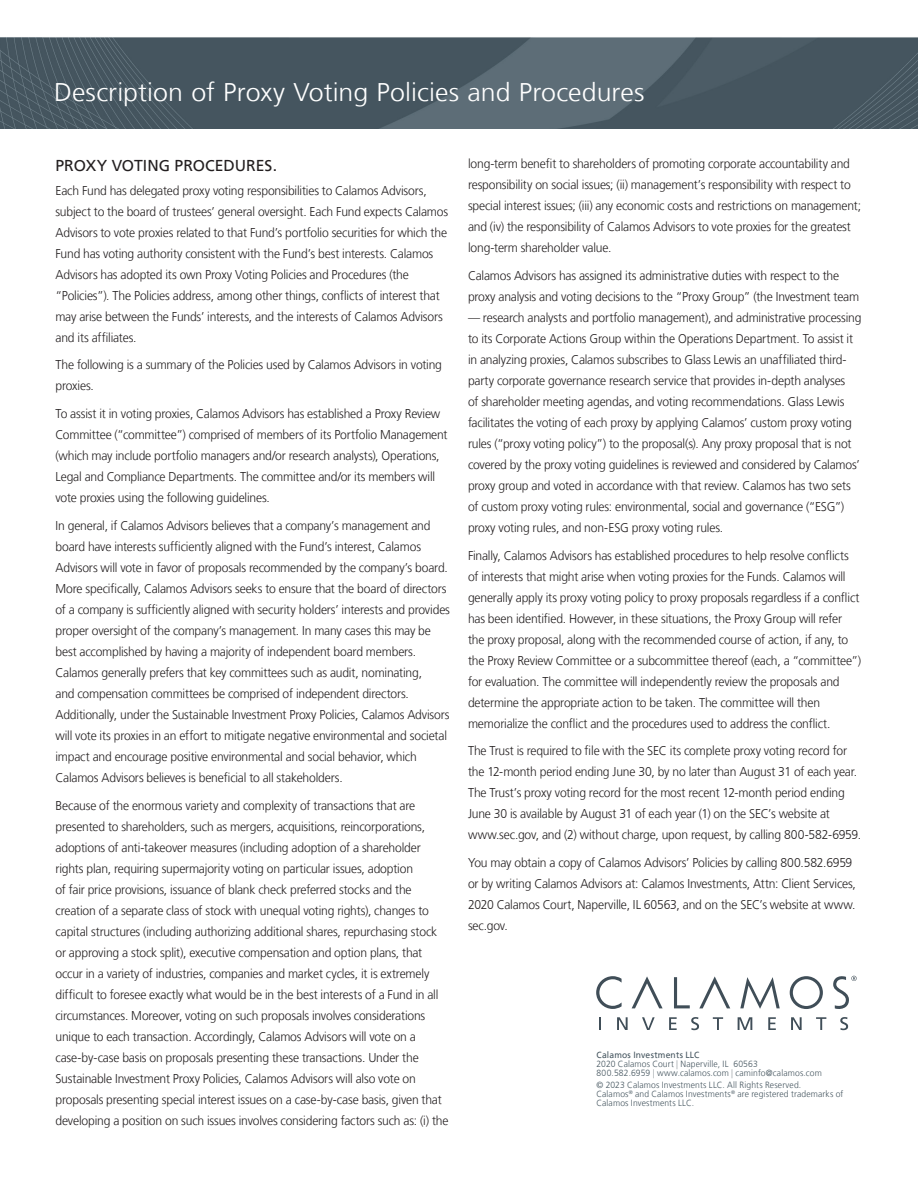
<style>
.page{position:relative;width:918px;height:1188px;background:#fff}
.page>*{position:absolute;margin:0;border:0;box-sizing:border-box;transform-origin:0 0}
.t1{font:300 25.5px "Frutiger LT";color:#fff;scale:1.05 1}
.t2{font:15.75px "Frutiger LT";color:#231f20}
.t3{font:300 12.75px/21px "Frutiger LT";letter-spacing:-.015em;color:#231f20;scale:.95 1}
.t4{font:300 9px/9px "Frutiger LT";letter-spacing:.015em;color:#45555f;scale:.95 1}
.s1{font-weight:400}
.s2{color:#959ca1}
</style>
<div class="page">
<img style="left:0;top:37px;width:918px;height:91px">
<svg style="left:674px;top:977px;width:16px;height:31px"></svg>
<svg style="left:740px;top:977px;width:40px;height:32px"></svg>
<svg style="left:790px;top:976px;width:33px;height:33px"></svg>
<svg style="left:632px;top:976px;width:31px;height:32px"></svg>
<svg style="left:699px;top:976px;width:31px;height:32px"></svg>
<svg style="left:596px;top:976px;width:26px;height:33px"></svg>
<svg style="left:833px;top:976px;width:24px;height:33px"></svg>
<svg style="left:599px;top:1017px;width:2px;height:13px"></svg>
<svg style="left:617px;top:1017px;width:11px;height:13px"></svg>
<svg style="left:642px;top:1017px;width:13px;height:13px"></svg>
<svg style="left:669px;top:1017px;width:8px;height:13px"></svg>
<svg style="left:691px;top:1017px;width:8px;height:13px"></svg>
<svg style="left:713px;top:1017px;width:10px;height:13px"></svg>
<svg style="left:738px;top:1017px;width:14px;height:13px"></svg>
<svg style="left:768px;top:1017px;width:8px;height:13px"></svg>
<svg style="left:791px;top:1017px;width:11px;height:13px"></svg>
<svg style="left:816px;top:1017px;width:10px;height:13px"></svg>
<svg style="left:840px;top:1017px;width:8px;height:13px"></svg>
<h1 class="t1" style="left:54px;top:78px;width:564px">Description of Proxy Voting Policies and Procedures</h1>
<p class="t2" style="left:56px;top:156px;width:223px">PROXY VOTING PROCEDURES.</p>
<p class="t3" style="left:56px;top:180px;width:415px">Each Fund has delegated proxy voting responsibilities to Calamos Advisors, subject to the board of trustees’ general oversight. Each Fund expects Calamos Advisors to vote proxies related to that Fund’s portfolio securities for which the Fund has voting authority consistent with the Fund’s best interests. Calamos Advisors has adopted its own Proxy Voting Policies and Procedures (the “Policies”). The Policies address, among other things, conflicts of interest that may arise between the Funds’ interests, and the interests of Calamos Advisors and its affiliates.</p>
<p class="t3" style="left:56px;top:355px;width:408px">The following is a summary of the Policies used by Calamos Advisors in voting proxies.</p>
<p class="t3" style="left:56px;top:404px;width:414px">To assist it in voting proxies, Calamos Advisors has established a Proxy Review Committee (“committee”) comprised of members of its Portfolio Management (which may include portfolio managers and/or research analysts), Operations, Legal and Compliance Departments. The committee and/or its members will vote proxies using the following guidelines.</p>
<p class="t3" style="left:56px;top:515px;width:417px">In general, if Calamos Advisors believes that a company’s management and board have interests sufficiently aligned with the Fund’s interest, Calamos Advisors will vote in favor of proposals recommended by the company’s board.<br>More specifically, Calamos Advisors seeks to ensure that the board of directors of a company is sufficiently aligned with security holders’ interests and provides proper oversight of the company’s management. In many cases this may be best accomplished by having a majority of independent board members.<br>Calamos generally prefers that key committees such as audit, nominating,<br>and compensation committees be comprised of independent directors.<br>Additionally, under the Sustainable Investment Proxy Policies, Calamos Advisors will vote its proxies in an effort to mitigate negative environmental and societal impact and encourage positive environmental and social behavior, which Calamos Advisors believes is beneficial to all stakeholders.</p>
<p class="t3" style="left:56px;top:795px;width:415px">Because of the enormous variety and complexity of transactions that are presented to shareholders, such as mergers, acquisitions, reincorporations, adoptions of anti-takeover measures (including adoption of a shareholder rights plan, requiring supermajority voting on particular issues, adoption<br>of fair price provisions, issuance of blank check preferred stocks and the creation of a separate class of stock with unequal voting rights), changes to capital structures (including authorizing additional shares, repurchasing stock or approving a stock split), executive compensation and option plans, that occur in a variety of industries, companies and market cycles, it is extremely difficult to foresee exactly what would be in the best interests of a Fund in all circumstances. Moreover, voting on such proposals involves considerations unique to each transaction. Accordingly, Calamos Advisors will vote on a case-by-case basis on proposals presenting these transactions. Under the Sustainable Investment Proxy Policies, Calamos Advisors will also vote on proposals presenting special interest issues on a case-by-case basis, given that developing a position on such issues involves considering factors such as: (i) the</p>
<p class="t3" style="left:468px;top:153px;width:415px">long-term benefit to shareholders of promoting corporate accountability and responsibility on social issues; (ii) management’s responsibility with respect to special interest issues; (iii) any economic costs and restrictions on management; and (iv) the responsibility of Calamos Advisors to vote proxies for the greatest long-term shareholder value.</p>
<p class="t3" style="left:468px;top:265px;width:413px">Calamos Advisors has assigned its administrative duties with respect to the proxy analysis and voting decisions to the “Proxy Group” (the Investment team</p>
<p class="t3" style="left:468px;top:307px;width:416px">— research analysts and portfolio management), and administrative processing to its Corporate Actions Group within the Operations Department. To assist it in analyzing proxies, Calamos subscribes to Glass Lewis an unaffiliated third&shy;party corporate governance research service that provides in-depth analyses<br>of shareholder meeting agendas, and voting recommendations. Glass Lewis facilitates the voting of each proxy by applying Calamos’ custom proxy voting rules (“proxy voting policy”) to the proposal(s). Any proxy proposal that is not covered by the proxy voting guidelines is reviewed and considered by Calamos’ proxy group and voted in accordance with that review. Calamos has two sets of custom proxy voting rules: environmental, social and governance (“ESG”) proxy voting rules, and non-ESG proxy voting rules.</p>
<p class="t3" style="left:468px;top:545px;width:415px">Finally, Calamos Advisors has established procedures to help resolve conflicts of interests that might arise when voting proxies for the Funds. Calamos will generally apply its proxy voting policy to proxy proposals regardless if a conflict has been identified. However, in these situations, the Proxy Group will refer the proxy proposal, along with the recommended course of action, if any, to the Proxy Review Committee or a subcommittee thereof (each, a “committee”) for evaluation. The committee will independently review the proposals and determine the appropriate action to be taken. The committee will then memorialize the conflict and the procedures used to address the conflict.</p>
<p class="t3" style="left:468px;top:741px;width:415px">The Trust is required to file with the SEC its complete proxy voting record for the 12-month period ending June 30, by no later than August 31 of each year.<br>The Trust’s proxy voting record for the most recent 12-month period ending June 30 is available by August 31 of each year (1) on the SEC’s website at www.sec.gov, and (2) without charge, upon request, by calling 800-582-6959.</p>
<p class="t3" style="left:468px;top:852px;width:410px">You may obtain a copy of Calamos Advisors’ Policies by calling 800.582.6959 or by writing Calamos Advisors at: Calamos Investments, Attn: Client Services, 2020 Calamos Court, Naperville, IL 60563, and on the SEC’s website at www. sec.gov.</p>
<p class="t4" style="left:597px;top:1051px;width:239px"><span class="s1">Calamos Investments LLC<br></span>2020 Calamos Court <span class="s2">|</span> Naperville, IL 60563<br>800.582.6959 <span class="s2">|</span> www.calamos.com <span class="s2">|</span> caminfo@calamos.com</p>
<p class="t4" style="left:597px;top:1081px;width:261px">© 2023 Calamos Investments LLC. All Rights Reserved.<br>Calamos<sup>®</sup> and Calamos Investments<sup>®</sup> are registered trademarks of<br>Calamos Investments LLC.</p>
</div>
